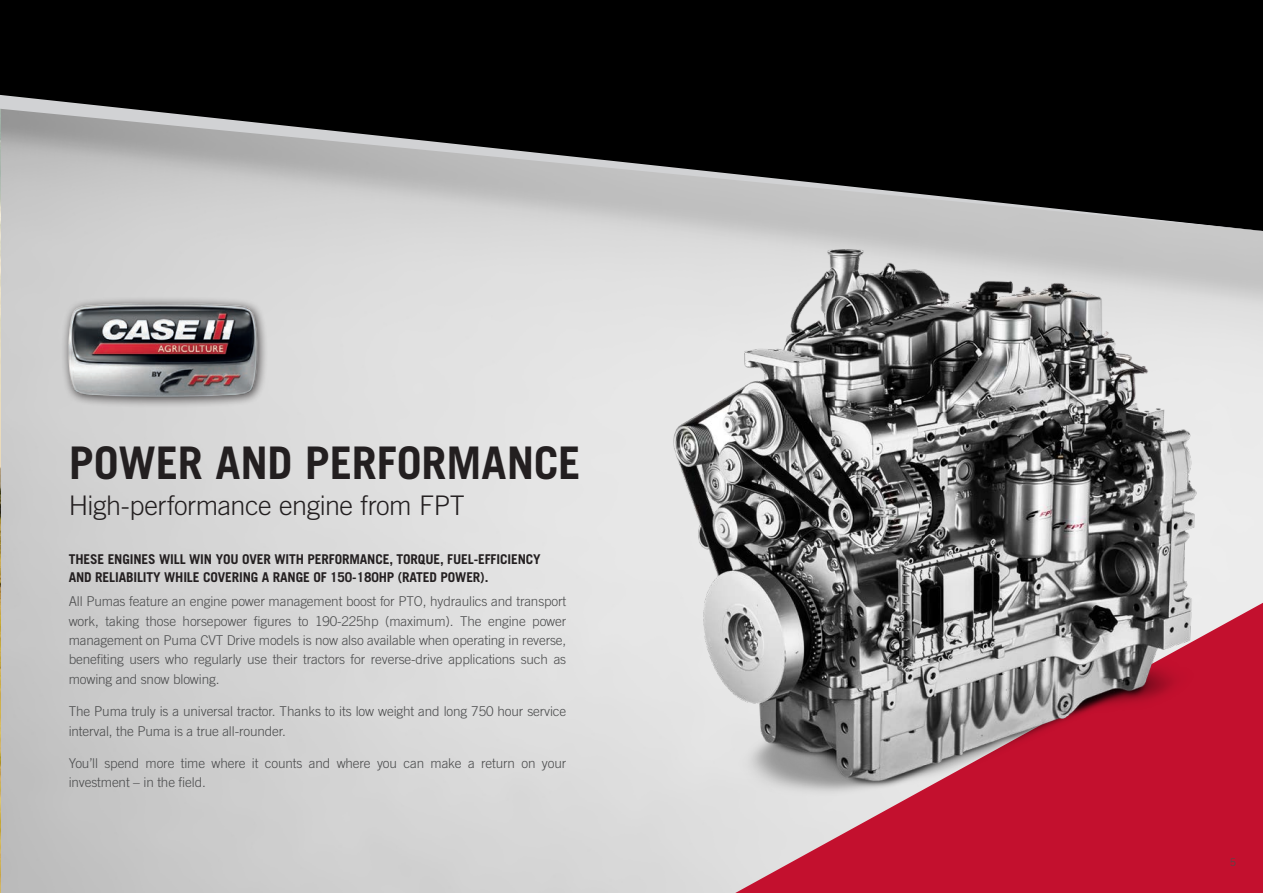
<style>
.page{position:relative;width:1263px;height:893px;background:#fff}
.page>*{position:absolute;margin:0;border:0;box-sizing:border-box;transform-origin:0 0}
.t1{font:700 45px "Trade Gothic LT Std";letter-spacing:-.005em;color:#231f20}
.t2{font:300 27px "Trade Gothic LT Std";letter-spacing:-.015em;color:#231f20}
.t3{font:300 13.5px/19.5px "Trade Gothic LT Std";letter-spacing:-.01em;color:#4b4c4d}
.t4{font:700 13.5px/18px "Trade Gothic LT Std";letter-spacing:-.01em;color:#231f20}
.t5{font:300 10.5px "Trade Gothic LT Std";color:#4b4c4d}
</style>
<div class="page">
<img style="left:0;top:233px;width:1263px;height:660px">
<svg style="left:631px;top:588px;width:632px;height:305px;background:#dcdcdc"></svg>
<div style="left:735px;top:603px;width:528px;height:290px;background:#c3102e"></div>
<div style="left:0;top:0;width:1263px;height:233px;background:#000"></div>
<svg style="left:0;top:95px;width:1263px;height:136px;background:#5d5d5d"></svg>
<img style="left:616px;top:218px;width:605px;height:640px">
<div style="left:61px;top:296px;width:208px;height:112px;background:#231f20;opacity:.75"></div>
<img style="left:68px;top:303px;width:190px;height:94px">
<h1 class="t1" style="left:69px;top:435px;width:513px">POWER AND PERFORMANCE</h1>
<h2 class="t2" style="left:69px;top:489px;width:398px">High-performance engine from FPT</h2>
<p class="t4" style="left:69px;top:550px;width:473px">THESE ENGINES WILL WIN YOU OVER WITH PERFORMANCE, TORQUE, FUEL-EFFICIENCY<br>AND RELIABILITY WHILE COVERING A RANGE OF 150-180HP (RATED POWER).</p>
<p class="t3" style="left:69px;top:591px;width:499px;text-align:justify">All Pumas feature an engine power management boost for PTO, hydraulics and transport work, taking those horsepower figures to 190-225hp (maximum). The engine power management on Puma CVT Drive models is now also available when operating in reverse, benefiting users who regularly use their tractors for reverse-drive applications such as mowing and snow blowing.</p>
<p class="t3" style="left:69px;top:701px;width:499px">The Puma truly is a universal tractor. Thanks to its low weight and long 750 hour service interval, the Puma is a true all-rounder.</p>
<p class="t3" style="left:69px;top:753px;width:499px">You’ll spend more time where it counts and where you can make a return on your investment – in the field.</p>
<p class="t5" style="left:1230px;top:856px;width:7px">5</p>
</div>
